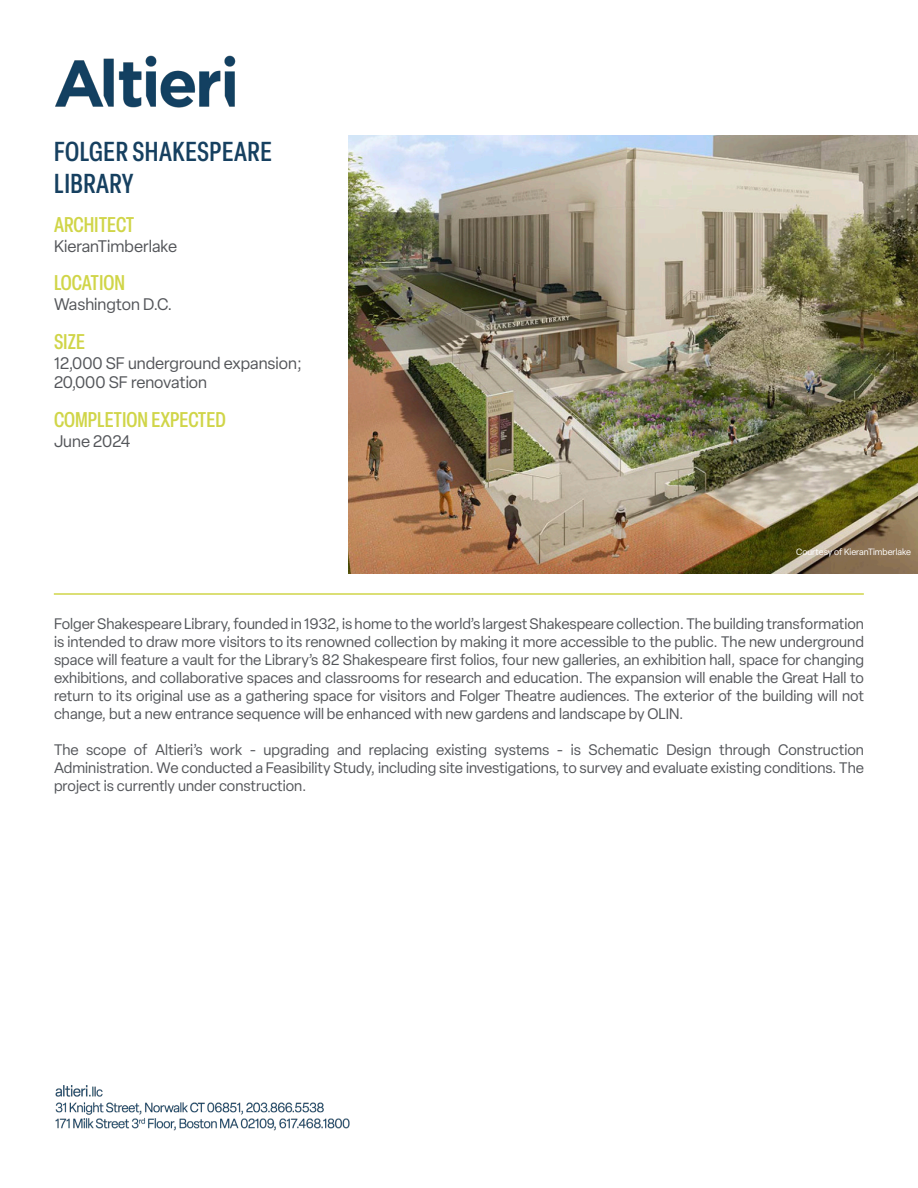
<style>
.page{position:relative;width:918px;height:1188px;background:#fff}
.page>*{position:absolute;margin:0;border:0;box-sizing:border-box;transform-origin:0 0}
.t1{font:500 condensed 27px/32.4px "Elza";letter-spacing:.02em;color:#164060}
.t2{font:500 condensed 21px "Elza";color:#d0d548}
.t3{font:16.5px/19.8px "Elza";color:#54565a}
.t4{font:15px/18px "Elza";color:#54565a;text-align:justify}
.t5{font:9px "Elza";color:#fff}
</style>
<div class="page">
<img style="left:55px;top:55px;width:180px;height:53px">
<img style="left:55px;top:1086px;width:295px;height:45px">
<img style="left:349px;top:135px;width:569px;height:438px">
<hr style="left:54px;top:593px;width:810px;height:2px;background:#d0d548">
<p class="t1" style="left:54px;top:134px;width:219px">FOLGER SHAKESPEARE<br>LIBRARY</p>
<p class="t2" style="left:54px;top:210px;width:82px">ARCHITECT</p>
<p class="t3" style="left:54px;top:236px;width:125px">KieranTimberlake</p>
<p class="t2" style="left:54px;top:269px;width:73px">LOCATION</p>
<p class="t3" style="left:54px;top:294px;width:120px">Washington D.C.</p>
<p class="t2" style="left:54px;top:327px;width:32px">SIZE</p>
<p class="t3" style="left:54px;top:353px;width:249px">12,000 SF underground expansion;<br>20,000 SF renovation</p>
<p class="t2" style="left:54px;top:406px;width:173px">COMPLETION EXPECTED</p>
<p class="t3" style="left:54px;top:431px;width:78px">June 2024</p>
<p class="t5" style="left:796px;top:546px;width:116px">Courtesy of KieranTimberlake</p>
<p class="t4" style="left:54px;top:614px;width:812px">Folger Shakespeare Library, founded in 1932, is home to the world’s largest Shakespeare collection. The building transformation is intended to draw more visitors to its renowned collection by making it more accessible to the public. The new underground space will feature a vault for the Library’s 82 Shakespeare first folios, four new galleries, an exhibition hall, space for changing exhibitions, and collaborative spaces and classrooms for research and education. The expansion will enable the Great Hall to return to its original use as a gathering space for visitors and Folger Theatre audiences. The exterior of the building will not change, but a new entrance sequence will be enhanced with new gardens and landscape by OLIN.</p>
<p class="t4" style="left:54px;top:740px;width:812px">The scope of Altieri’s work - upgrading and replacing existing systems - is Schematic Design through Construction Administration. We conducted a Feasibility Study, including site investigations, to survey and evaluate existing conditions. The project is currently under construction.</p>
</div>
